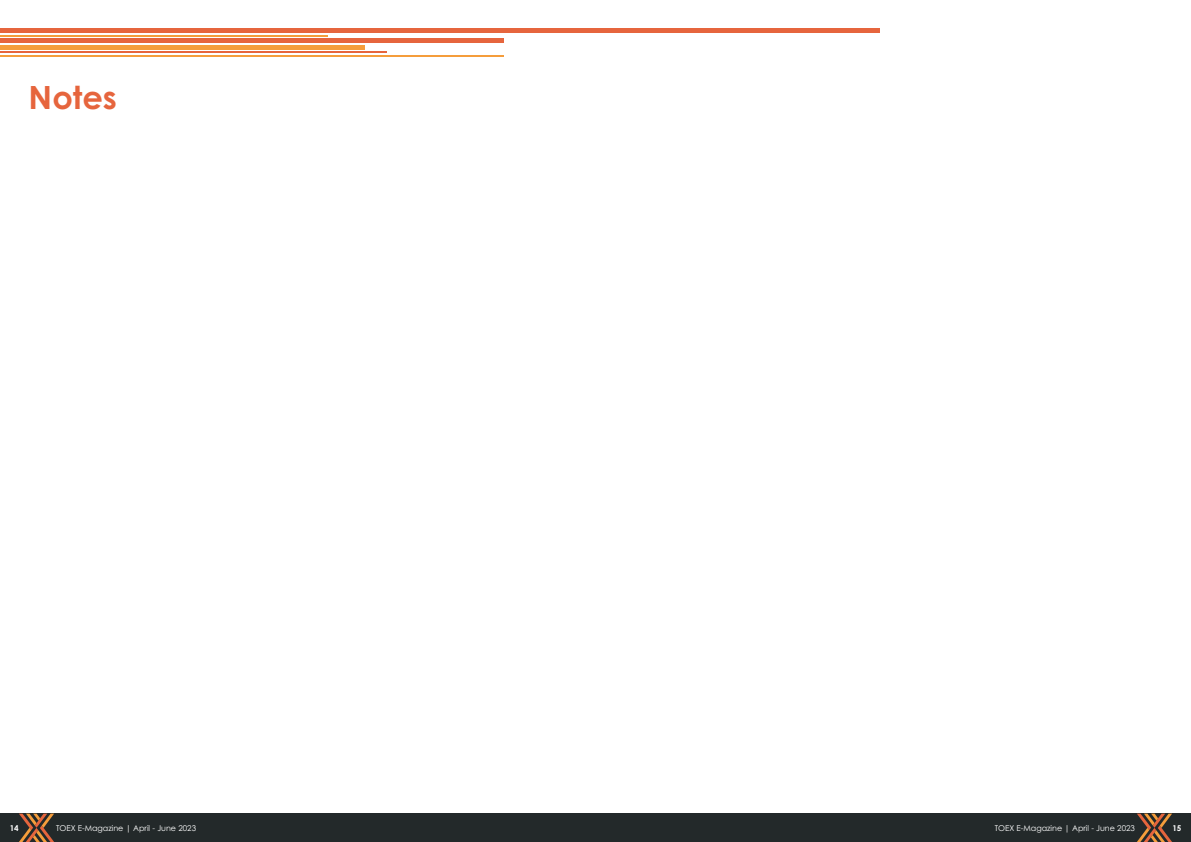
<style>
.page{position:relative;width:1191px;height:842px;background:#fff}
.page>*{position:absolute;margin:0;border:0;box-sizing:border-box;transform-origin:0 0}
.t1{font:700 32px "Century Gothic Pro";color:#e6653d}
.t2{font:8px "Century Gothic Pro";color:#fff}
.t3{font:700 8px "Century Gothic Pro";color:#fff}
</style>
<div class="page">
<div style="left:0;top:814px;width:1191px;height:28px;background:#23292a"></div>
<svg style="left:19px;top:814px;width:35px;height:28px"></svg>
<svg style="left:1137px;top:814px;width:35px;height:28px"></svg>
<div style="left:0;top:28px;width:879px;height:5px;background:#e6653d"></div>
<hr style="left:0;top:39px;width:503px;height:4px;background:#e6653d">
<hr style="left:0;top:35px;width:327px;height:2px;background:#f59d3b">
<hr style="left:0;top:51px;width:387px;height:2px;background:#e6653d">
<hr style="left:0;top:55px;width:503px;height:2px;background:#f59d3b">
<hr style="left:0;top:45px;width:364px;height:4px;background:#f59d3b">
<p class="t1" style="left:29px;top:77px;width:90px">Notes</p>
<p class="t3" style="left:10px;top:823px;width:10px">14</p>
<p class="t2" style="left:56px;top:823px;width:142px">TOEX E-Magazine | April - June 2023</p>
<p class="t2" style="left:995px;top:823px;width:142px">TOEX E-Magazine | April - June 2023</p>
<p class="t3" style="left:1172px;top:823px;width:10px">15</p>
</div>
